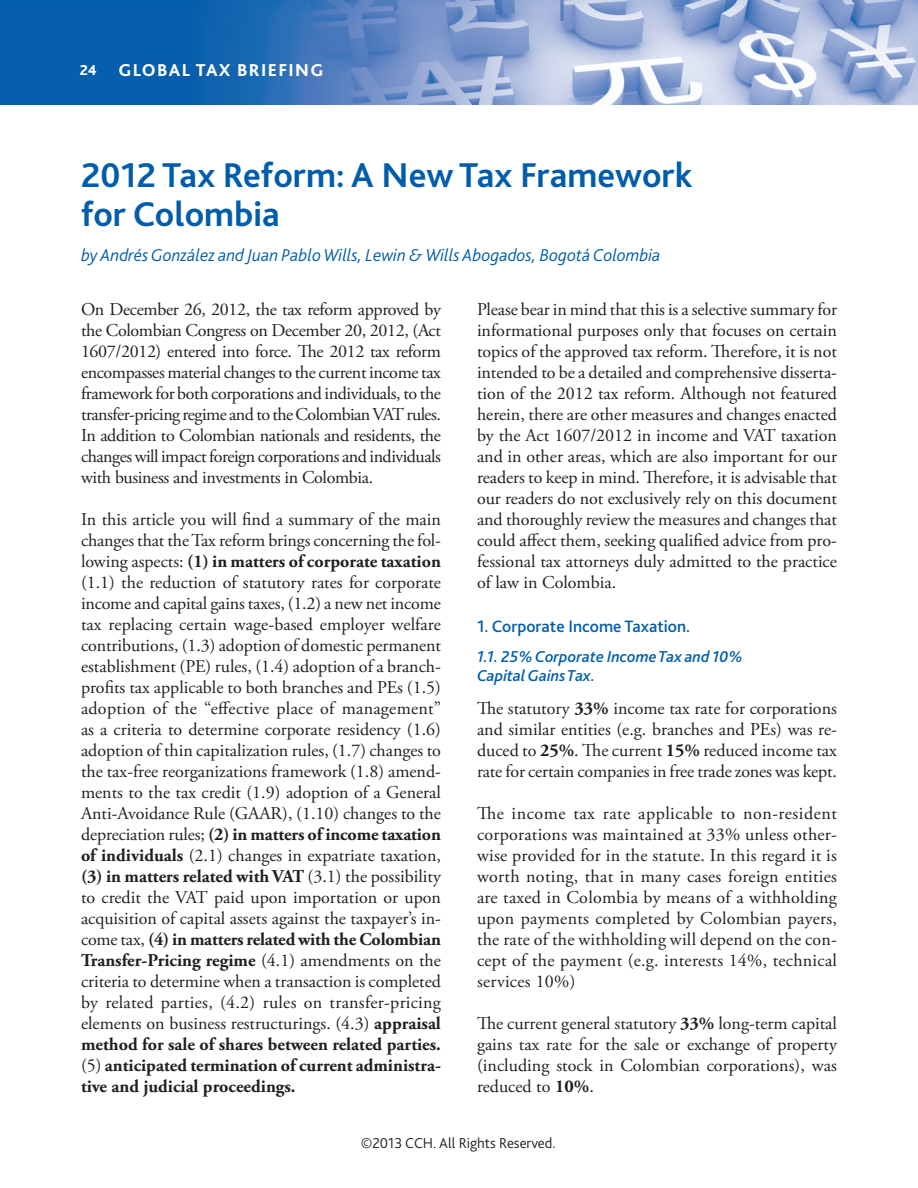
<style>
.page{position:relative;width:918px;height:1188px;background:#fff}
.page>*{position:absolute;margin:0;border:0;box-sizing:border-box;transform-origin:0 0}
.t1{font:700 36px/39px "Bliss 2";color:#015dab}
.t2{font:18px/21px "Adobe Garamond Pro";color:#231f20;text-align:justify}
.t3{font:italic 300 18px "Bliss 2";color:#015dab}
.t4{font:800 18px "Bliss 2";letter-spacing:.075em;color:#fff}
.t5{font:500 17.25px "Bliss 2";color:#015dab}
.t6{font:italic 500 16.5px/19.5px "Bliss 2";color:#015dab}
.t7{font:300 15px "Bliss 2";color:#231f20}
.s1{font-size:15px}
.s2{font-weight:700}
</style>
<div class="page">
<img style="left:0;top:0;width:918px;height:105px">
<p class="t4" style="left:80px;top:59px;width:245px"><span class="s1">24</span> GLOBAL TAX BRIEFING</p>
<h1 class="t1" style="left:81px;top:159px;width:613px">2012 Tax Reform: A New Tax Framework for Colombia</h1>
<p class="t3" style="left:81px;top:248px;width:581px">by Andrés González and Juan Pablo Wills, Lewin &amp; Wills Abogados, Bogotá Colombia</p>
<p class="t2" style="left:81px;top:300px;width:362px">On December 26, 2012, the tax reform approved by the Colombian Congress on December 20, 2012, (Act 1607/2012) entered into force. The 2012 tax reform encompasses material changes to the current income tax framework for both corporations and individuals, to the transfer-pricing regime and to the Colombian VAT rules.<br>In addition to Colombian nationals and residents, the changes will impact foreign corporations and individuals with business and investments in Colombia.</p>
<p class="t2" style="left:81px;top:510px;width:362px">In this article you will find a summary of the main changes that the Tax reform brings concerning the fol&shy;lowing aspects: <span class="s2">(1) in matters of corporate taxation </span>(1.1) the reduction of statutory rates for corporate income and capital gains taxes, (1.2) a new net income tax replacing certain wage-based employer welfare contributions, (1.3) adoption of domestic permanent establishment (PE) rules, (1.4) adoption of a branch&shy;profits tax applicable to both branches and PEs (1.5) adoption of the “effective place of management” as a criteria to determine corporate residency (1.6) adoption of thin capitalization rules, (1.7) changes to the tax-free reorganizations framework (1.8) amend&shy;ments to the tax credit (1.9) adoption of a General Anti-Avoidance Rule (GAAR), (1.10) changes to the depreciation rules; <span class="s2">(2) in matters of income taxation of individuals</span> (2.1) changes in expatriate taxation, <span class="s2">(3) in matters related with VAT</span> (3.1) the possibility to credit the VAT paid upon importation or upon acquisition of capital assets against the taxpayer’s in&shy;come tax, <span class="s2">(4) in matters related with the Colombian Transfer-Pricing regime</span> (4.1) amendments on the criteria to determine when a transaction is completed by related parties, (4.2) rules on transfer-pricing elements on business restructurings. (4.3) <span class="s2">appraisal method for sale of shares between related parties. </span>(5) <span class="s2">anticipated termination of current administra&shy;tive and judicial proceedings.</span></p>
<p class="t2" style="left:477px;top:300px;width:362px">Please bear in mind that this is a selective summary for informational purposes only that focuses on certain topics of the approved tax reform. Therefore, it is not intended to be a detailed and comprehensive disserta&shy;tion of the 2012 tax reform. Although not featured herein, there are other measures and changes enacted by the Act 1607/2012 in income and VAT taxation and in other areas, which are also important for our readers to keep in mind. Therefore, it is advisable that our readers do not exclusively rely on this document and thoroughly review the measures and changes that could affect them, seeking qualified advice from pro&shy;fessional tax attorneys duly admitted to the practice of law in Colombia.</p>
<p class="t5" style="left:477px;top:619px;width:215px">1. Corporate Income Taxation.</p>
<p class="t6" style="left:477px;top:648px;width:268px">1.1. 25% Corporate Income Tax and 10%<br>Capital Gains Tax.</p>
<p class="t2" style="left:477px;top:699px;width:362px">The statutory <span class="s2">33%</span> income tax rate for corporations and similar entities (e.g. branches and PEs) was re&shy;duced to <span class="s2">25%</span> . The current <span class="s2">15%</span> reduced income tax rate for certain companies in free trade zones was kept.</p>
<p class="t2" style="left:477px;top:804px;width:362px">The income tax rate applicable to non-resident corporations was maintained at 33% unless other&shy;wise provided for in the statute. In this regard it is worth noting, that in many cases foreign entities are taxed in Colombia by means of a withholding upon payments completed by Colombian payers, the rate of the withholding will depend on the con&shy;cept of the payment (e.g. interests 14%, technical services 10%)</p>
<p class="t2" style="left:477px;top:1014px;width:362px">The current general statutory <span class="s2">33%</span> long-term capital gains tax rate for the sale or exchange of property (including stock in Colombian corporations), was reduced to <span class="s2">10%</span> .</p>
<p class="t7" style="left:361px;top:1137px;width:197px">©2013 CCH. All Rights Reserved.</p>
</div>
